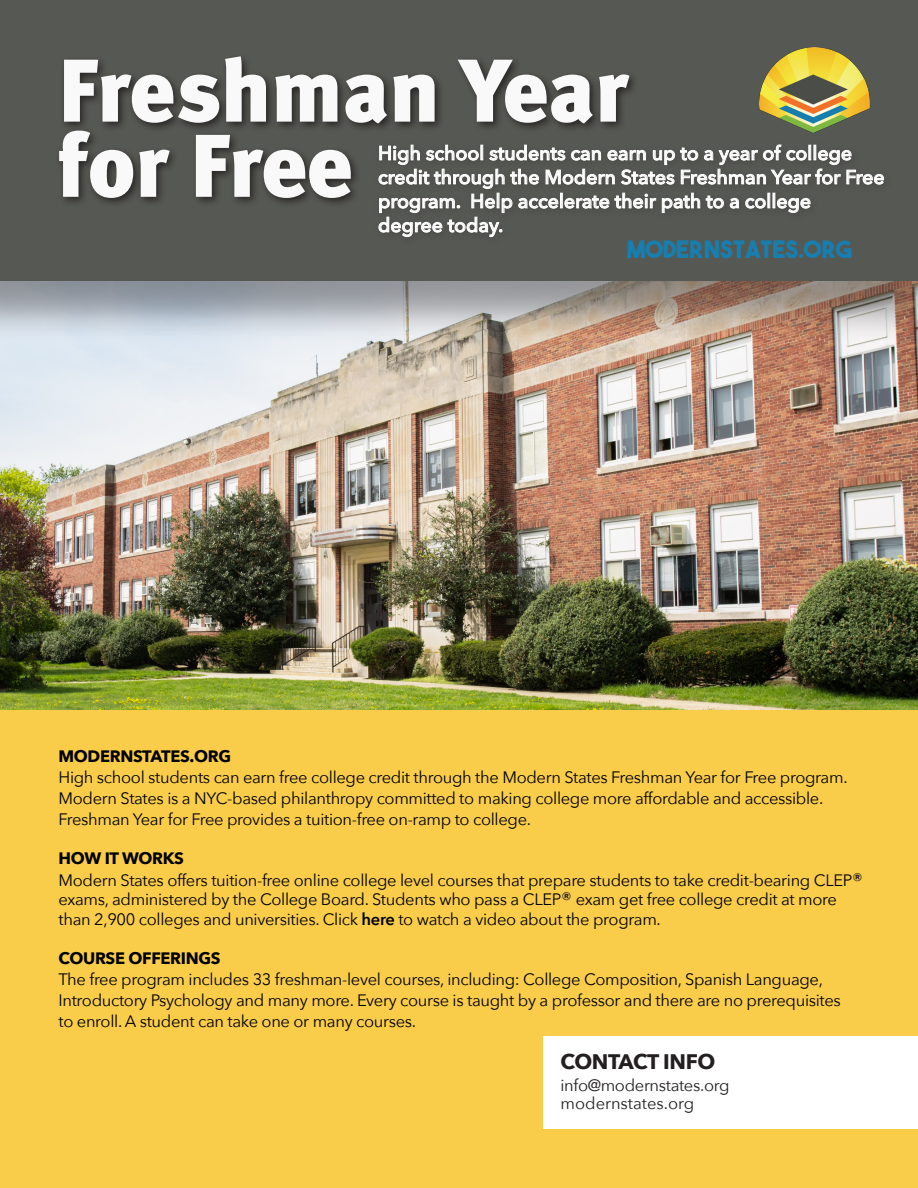
<style>
.page{position:relative;width:918px;height:1188px;background:#fff}
.page>*{position:absolute;margin:0;border:0;box-sizing:border-box;transform-origin:0 0}
.t1{font:900 88.8px/75.2px "Meta Plus";color:#fff}
.t2{font:24px "The Bold Font";color:#187eae}
.t3{font:700 21px "Avenir Next";letter-spacing:-.02em;color:#231f20}
.t4{font:500 19.5px "Avenir Next";color:#fff}
.t5{font:16.5px/21px "Avenir Next";letter-spacing:-.02em;color:#000}
.t6{font:700 16.5px "Avenir Next";letter-spacing:-.02em;color:#000}
.t7{font:16.5px "Avenir Next";letter-spacing:-.02em;color:#231f20}
.t8{font:16.5px "Avenir Next";color:#231f20}
.s1{font-weight:600;font-size:18px;color:#231f20}
.s2{font-weight:600}
</style>
<div class="page">
<img style="left:0;top:343px;width:918px;height:368px">
<div style="left:0;top:0;width:918px;height:343px;background:#231f20;opacity:.42"></div>
<div style="left:0;top:0;width:918px;height:281px;background:#565853"></div>
<div style="left:55px;top:53px;width:585px;height:156px;background:#231f20;opacity:.91"></div>
<img style="left:760px;top:47px;width:110px;height:85px">
<div style="left:0;top:711px;width:918px;height:477px;background:#f9cd4a"></div>
<div style="left:543px;top:1036px;width:375px;height:93px;background:#fff"></div>
<div style="left:373px;top:139px;width:520px;height:107px;background:#565853"></div>
<svg style="left:378px;top:144px;width:506px;height:93px"></svg>
<h1 class="t1" style="left:57px;top:53px;width:573px">Freshman Year for Free</h1>
<p class="t4" style="left:378px;top:137px;width:476px">High school students can earn up to a year of college</p>
<p class="t4" style="left:378px;top:161px;width:508px">credit through the Modern States Freshman Year for Free</p>
<p class="t4" style="left:378px;top:185px;width:435px">program. Help accelerate their path to a college</p>
<p class="t4" style="left:378px;top:209px;width:127px">degree today.</p>
<p class="t2" style="left:627px;top:234px;width:227px">MODERNSTATES.ORG</p>
<p class="t6" style="left:58px;top:742px;width:174px">MODERNSTATES.ORG</p>
<p class="t5" style="left:58px;top:766px;width:791px">High school students can earn free college credit through the Modern States Freshman Year for Free program.<br>Modern States is a NYC-based philanthropy committed to making college more affordable and accessible.<br>Freshman Year for Free provides a tuition-free on-ramp to college.</p>
<p class="t6" style="left:58px;top:844px;width:127px">HOW IT WORKS</p>
<p class="t5" style="left:58px;top:870px;width:806px;line-height:19.2px">Modern States offers tuition-free online college level courses that prepare students to take credit-bearing CLEP<span class="s1">® </span>exams, administered by the College Board. Students who pass a CLEP<span class="s1">®</span> exam get free college credit at more than 2,900 colleges and universities. Click <span class="s2">here</span> to watch a video about the program.</p>
<p class="t6" style="left:58px;top:944px;width:164px">COURSE OFFERINGS</p>
<p class="t5" style="left:58px;top:968px;width:784px">The free program includes 33 freshman-level courses, including: College Composition, Spanish Language,<br>Introductory Psychology and many more. Every course is taught by a professor and there are no prerequisites to enroll. A student can take one or many courses.</p>
<p class="t3" style="left:561px;top:1043px;width:156px">CONTACT INFO</p>
<p class="t7" style="left:561px;top:1071px;width:171px">info@modernstates.org</p>
<p class="t8" style="left:561px;top:1089px;width:135px">modernstates.org</p>
</div>
